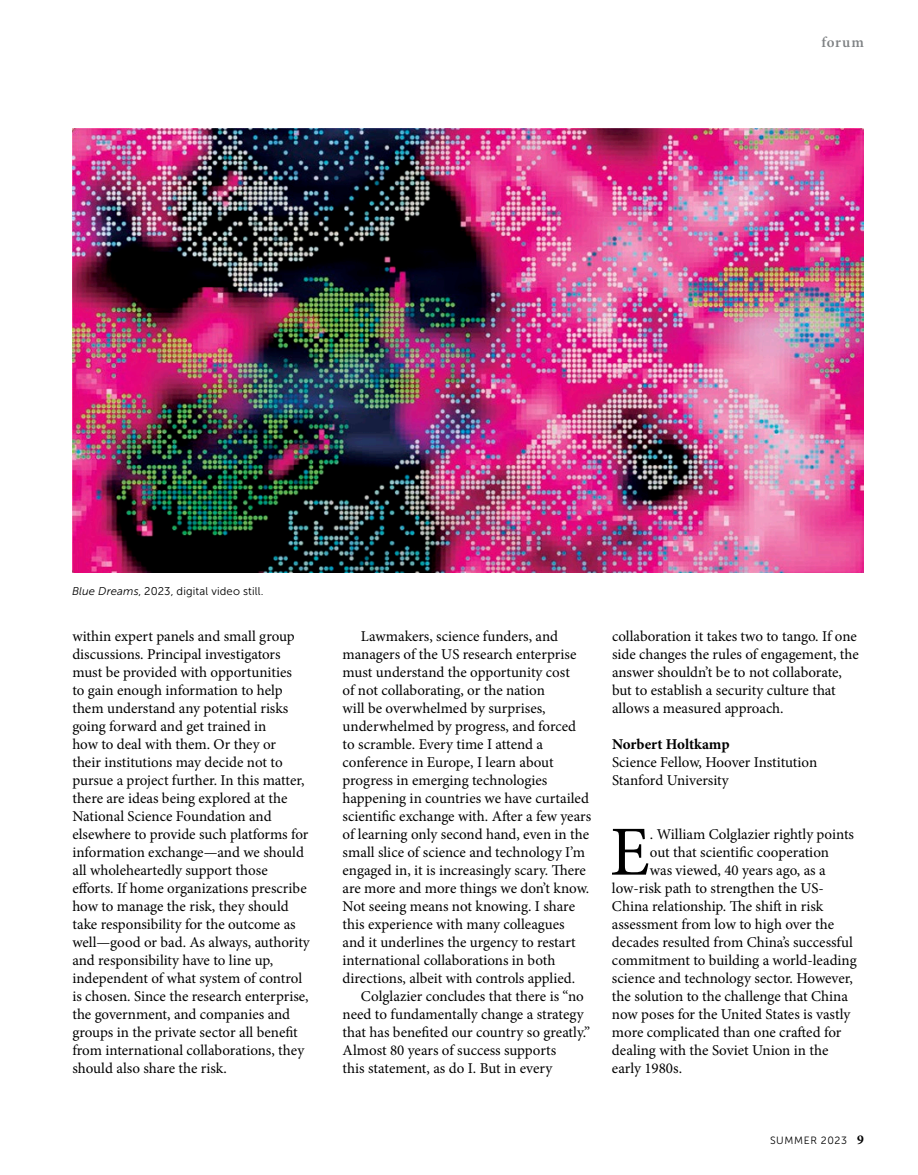
<style>
.page{position:relative;width:918px;height:1175px;background:#fff}
.page>*{position:absolute;margin:0;border:0;box-sizing:border-box;transform-origin:0 0}
.t1{font:70.35px "Minion Pro";color:#000}
.t2{font:15px/18px "Minion Pro";color:#000}
.t3{font:700 15px "Minion Pro";letter-spacing:-.005em;color:#000}
.t4{font:600 15px "Minion Pro";letter-spacing:.055em;color:#7f8284}
.t5{font:11.25px "Museo Sans 300";letter-spacing:.015em;color:#000}
.t6{font:10.5px "Museo Sans 300";letter-spacing:.065em;color:#000}
.s1{font-style:italic}
.s2{font-family:"Minion Pro";font-weight:700;font-size:13.5px}
</style>
<div class="page">
<img style="left:72px;top:128px;width:792px;height:445px">
<p class="t4" style="left:821px;top:32px;width:44px">forum</p>
<p class="t5" style="left:72px;top:585px;width:193px"><span class="s1">Blue Dreams</span>, 2023, digital video still.</p>
<p class="t2" style="left:72px;top:627px;width:239px">within expert panels and small group discussions. Principal investigators must be provided with opportunities<br>to gain enough information to help them understand any potential risks going forward and get trained in<br>how to deal with them. Or they or<br>their institutions may decide not to pursue a project further. In this matter, there are ideas being explored at the National Science Foundation and elsewhere to provide such platforms for information exchange—and we should all wholeheartedly support those efforts. If home organizations prescribe how to manage the risk, they should take responsibility for the outcome as well—good or bad. As always, authority and responsibility have to line up, independent of what system of control is chosen. Since the research enterprise, the government, and companies and groups in the private sector all benefit from international collaborations, they should also share the risk.</p>
<p class="t2" style="left:343px;top:627px;width:250px;text-indent:18px">Lawmakers, science funders, and managers of the US research enterprise must understand the opportunity cost<br>of not collaborating, or the nation<br>will be overwhelmed by surprises, underwhelmed by progress, and forced to scramble. Every time I attend a conference in Europe, I learn about progress in emerging technologies happening in countries we have curtailed scientific exchange with. After a few years of learning only second hand, even in the small slice of science and technology I’m engaged in, it is increasingly scary. There are more and more things we don’t know.<br>Not seeing means not knowing. I share this experience with many colleagues<br>and it underlines the urgency to restart international collaborations in both directions, albeit with controls applied.</p>
<p class="t2" style="left:343px;top:987px;width:249px;text-indent:18px">Colglazier concludes that there is “no need to fundamentally change a strategy that has benefited our country so greatly.” Almost 80 years of success supports<br>this statement, as do I. But in every</p>
<p class="t2" style="left:612px;top:627px;width:248px">collaboration it takes two to tango. If one side changes the rules of engagement, the answer shouldn’t be to not collaborate, but to establish a security culture that allows a measured approach.</p>
<p class="t3" style="left:612px;top:733px;width:119px">Norbert Holtkamp</p>
<p class="t2" style="left:612px;top:753px;width:207px">Science Fellow, Hoover Institution<br>Stanford University</p>
<h1 class="t1" style="left:610px;top:805px;width:41px">E</h1>
<p class="t2" style="left:650px;top:825px;width:206px">. William Colglazier rightly points</p>
<p class="t2" style="left:650px;top:843px;width:181px">out that scientific cooperation</p>
<p class="t2" style="left:650px;top:861px;width:177px">was viewed, 40 years ago, as a</p>
<p class="t2" style="left:612px;top:879px;width:214px">low-risk path to strengthen the US-</p>
<p class="t2" style="left:612px;top:897px;width:213px">China relationship. The shift in risk</p>
<p class="t2" style="left:612px;top:915px;width:224px">assessment from low to high over the</p>
<p class="t2" style="left:612px;top:933px;width:242px">decades resulted from China’s successful</p>
<p class="t2" style="left:612px;top:951px;width:246px">commitment to building a world-leading</p>
<p class="t2" style="left:612px;top:969px;width:242px">science and technology sector. However,</p>
<p class="t2" style="left:612px;top:987px;width:238px">the solution to the challenge that China</p>
<p class="t2" style="left:612px;top:1005px;width:240px">now poses for the United States is vastly</p>
<p class="t2" style="left:612px;top:1023px;width:231px">more complicated than one crafted for</p>
<p class="t2" style="left:612px;top:1041px;width:218px">dealing with the Soviet Union in the</p>
<p class="t2" style="left:612px;top:1059px;width:72px">early 1980s.</p>
<p class="t6" style="left:770px;top:1135px;width:95px">SUMMER 2023 <span class="s2">9</span></p>
</div>
